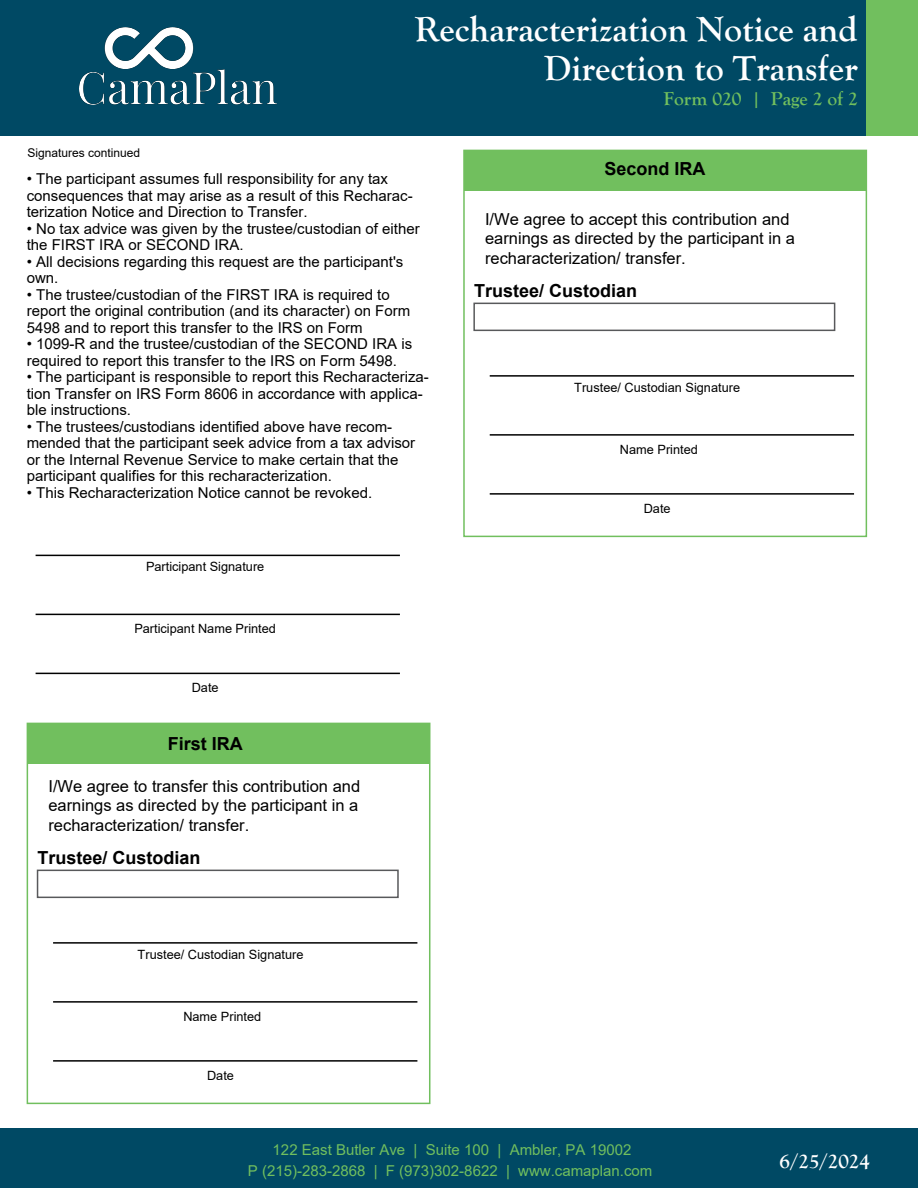
<style>
.page{position:relative;width:918px;height:1188px;background:#fff}
.page>*{position:absolute;margin:0;border:0;box-sizing:border-box;transform-origin:0 0}
.t1{font:700 36px/39px "Goudy Old Style T";color:#fff;text-align:right}
.t2{font:700 21px "Goudy Old Style T";color:#fff}
.t3{font:700 19.5px "Goudy Old Style T";color:#71bf5e}
.t4{font:700 18px "Arial";color:#000}
.t5{font:16.5px/19.5px "Arial";color:#000;text-align:justify}
.t6{font:15px/16.5px "Arial";color:#000}
.t7{font:15px/21px "Arial";color:#71bf5e;text-align:center}
.t8{font:12.75px "Arial";color:#000}
.t9{font:12px "Arial";color:#000}
</style>
<div class="page">
<div style="left:0;top:0;width:918px;height:136px;background:#004964"></div>
<div style="left:866px;top:0;width:52px;height:136px;background:#71bf5e"></div>
<div style="left:0;top:1128px;width:918px;height:60px;background:#004964"></div>
<hr style="left:36px;top:555px;width:364px;height:1px;background:#000">
<hr style="left:36px;top:614px;width:364px;height:1px;background:#000">
<hr style="left:36px;top:673px;width:364px;height:1px;background:#000">
<div style="left:27px;top:723px;width:403px;height:381px;border:2px solid #71bf5e"></div>
<div style="left:27px;top:723px;width:403px;height:41px;background:#71bf5e"></div>
<hr style="left:53px;top:942px;width:364px;height:2px;background:#000">
<hr style="left:53px;top:1001px;width:364px;height:2px;background:#000">
<hr style="left:53px;top:1060px;width:364px;height:2px;background:#000">
<div style="left:37px;top:870px;width:362px;height:28px;border:2px solid #58595b"></div>
<div style="left:464px;top:150px;width:402px;height:40px;background:#71bf5e"></div>
<div style="left:463px;top:150px;width:404px;height:387px;border:2px solid #71bf5e"></div>
<hr style="left:490px;top:375px;width:364px;height:2px;background:#000">
<hr style="left:490px;top:434px;width:364px;height:2px;background:#000">
<hr style="left:490px;top:493px;width:364px;height:2px;background:#000">
<div style="left:473px;top:303px;width:362px;height:28px;border:2px solid #58595b"></div>
<img style="left:79px;top:27px;width:198px;height:77px">
<h1 class="t1" style="left:415px;top:11px;width:445px">Recharacterization Notice and<br>Direction to Transfer</h1>
<h3 class="t3" style="left:664px;top:88px;width:196px">Form 020 | Page 2 of 2</h3>
<p class="t9" style="left:27px;top:144px;width:114px">Signatures continued</p>
<p class="t6" style="left:27px;top:171px;width:388px">• The participant assumes full responsibility for any tax consequences that may arise as a result of this Recharac&shy;terization Notice and Direction to Transfer.</p>
<p class="t6" style="left:27px;top:220px;width:394px">• No tax advice was given by the trustee/custodian of either the FIRST IRA or SECOND IRA.</p>
<p class="t6" style="left:27px;top:253px;width:378px">• All decisions regarding this request are the participant's own.</p>
<p class="t6" style="left:27px;top:286px;width:385px">• The trustee/custodian of the FIRST IRA is required to report the original contribution (and its character) on Form<br>5498 and to report this transfer to the IRS on Form</p>
<p class="t6" style="left:27px;top:336px;width:387px">• 1099-R and the trustee/custodian of the SECOND IRA is required to report this transfer to the IRS on Form 5498.</p>
<p class="t6" style="left:27px;top:369px;width:404px">• The participant is responsible to report this Recharacteriza&shy;tion Transfer on IRS Form 8606 in accordance with applica&shy;ble instructions.</p>
<p class="t6" style="left:27px;top:418px;width:390px">• The trustees/custodians identified above have recom&shy;mended that the participant seek advice from a tax advisor or the Internal Revenue Service to make certain that the participant qualifies for this recharacterization.</p>
<p class="t6" style="left:27px;top:484px;width:347px">• This Recharacterization Notice cannot be revoked.</p>
<p class="t8" style="left:146px;top:558px;width:120px">Participant Signature</p>
<p class="t8" style="left:134px;top:620px;width:143px">Participant Name Printed</p>
<p class="t8" style="left:192px;top:679px;width:28px">Date</p>
<p class="t4" style="left:168px;top:731px;width:77px">First IRA</p>
<p class="t5" style="left:48px;top:776px;width:313px">I/We agree to transfer this contribution and earnings as directed by the participant in a recharacterization/ transfer.</p>
<p class="t4" style="left:38px;top:845px;width:165px">Trustee/ Custodian</p>
<p class="t8" style="left:138px;top:946px;width:167px">Trustee/ Custodian Signature</p>
<p class="t8" style="left:183px;top:1008px;width:79px">Name Printed</p>
<p class="t8" style="left:207px;top:1067px;width:28px">Date</p>
<p class="t4" style="left:605px;top:156px;width:103px">Second IRA</p>
<p class="t5" style="left:485px;top:209px;width:311px;text-align:left">I/We agree to accept this contribution and earnings as directed by the participant in a recharacterization/ transfer.</p>
<p class="t4" style="left:474px;top:278px;width:165px">Trustee/ Custodian</p>
<p class="t8" style="left:574px;top:379px;width:167px">Trustee/ Custodian Signature</p>
<p class="t8" style="left:620px;top:441px;width:79px">Name Printed</p>
<p class="t8" style="left:644px;top:500px;width:28px">Date</p>
<p class="t7" style="left:248px;top:1139px;width:406px">122 East Butler Ave | Suite 100 | Ambler, PA 19002<br>P (215)-283-2868 | F (973)302-8622 | www.camaplan.com</p>
<h2 class="t2" style="left:780px;top:1149px;width:92px">6/25/2024</h2>
</div>
